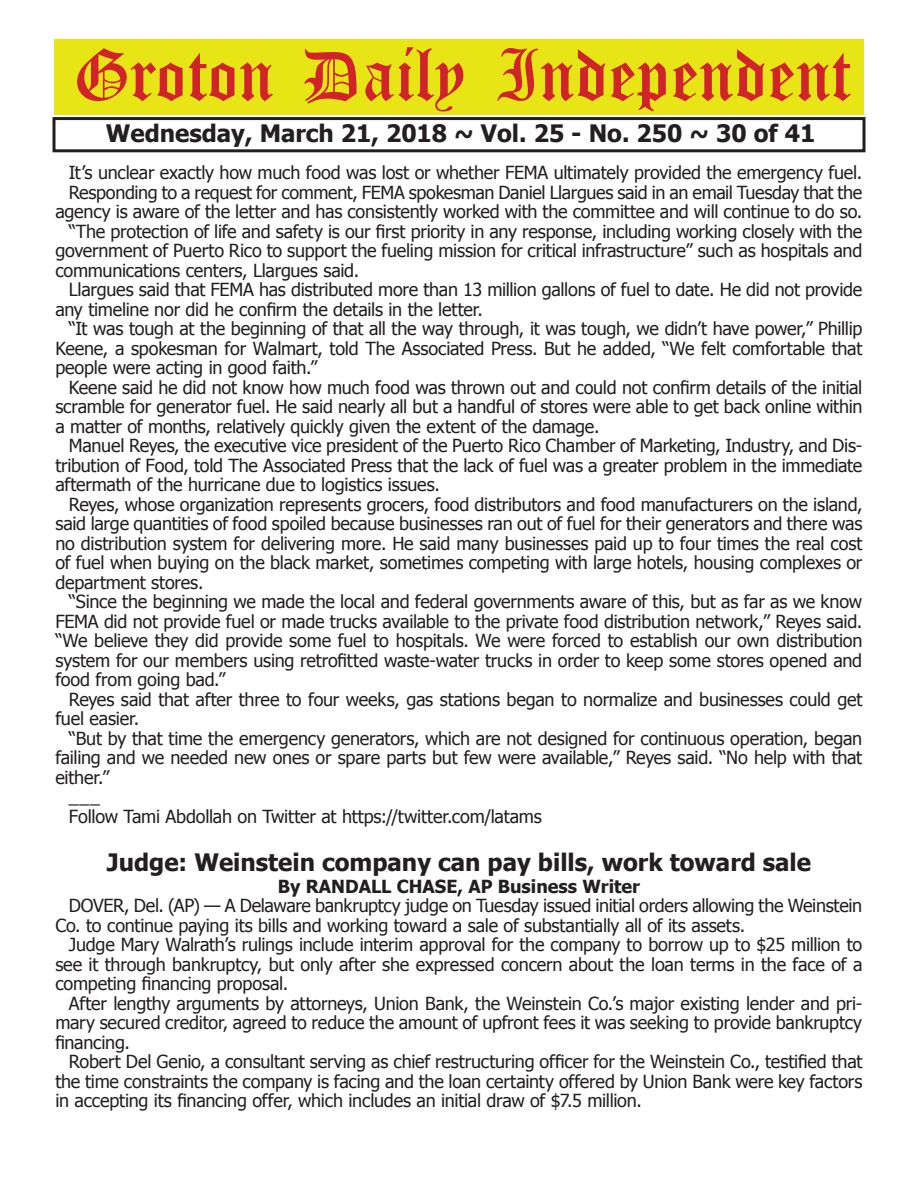
<style>
.page{position:relative;width:918px;height:1188px;background:#fff}
.page>*{position:absolute;margin:0;border:0;box-sizing:border-box;transform-origin:0 0}
.t1{font:54px "Old English Five";color:#d1232a}
.t2{font:700 24px "Tahoma";color:#231f20}
.t3{font:18px/19.5px "Tahoma";letter-spacing:-.015em;color:#231f20;text-align:justify}
.t4{font:700 18px "Tahoma";color:#231f20}
</style>
<div class="page">
<div style="left:52px;top:117px;width:814px;height:35px;border:3px solid #231f20"></div>
<div style="left:54px;top:40px;width:810px;height:75px;background:#e7e515"></div>
<h1 class="t1" style="left:73px;top:50px;width:779px">Groton Daily Independent</h1>
<h2 class="t2" style="left:106px;top:116px;width:711px">Wednesday, March 21, 2018 ~ Vol. 25 - No. 250 ~ 30 of 41</h2>
<p class="t3" style="left:69px;top:162px;width:795px">It’s unclear exactly how much food was lost or whether FEMA ultimately provided the emergency fuel.</p>
<p class="t3" style="left:69px;top:182px;width:795px">Responding to a request for comment, FEMA spokesman Daniel Llargues said in an email Tuesday that the</p>
<p class="t3" style="left:55px;top:201px;width:808px">agency is aware of the letter and has consistently worked with the committee and will continue to do so.</p>
<p class="t3" style="left:69px;top:221px;width:795px">“The protection of life and safety is our first priority in any response, including working closely with the</p>
<p class="t3" style="left:55px;top:240px;width:809px">government of Puerto Rico to support the fueling mission for critical infrastructure” such as hospitals and</p>
<p class="t3" style="left:55px;top:260px;width:305px">communications centers, Llargues said.</p>
<p class="t3" style="left:69px;top:279px;width:795px">Llargues said that FEMA has distributed more than 13 million gallons of fuel to date. He did not provide</p>
<p class="t3" style="left:55px;top:299px;width:429px">any timeline nor did he confirm the details in the letter.</p>
<p class="t3" style="left:69px;top:318px;width:795px">“It was tough at the beginning of that all the way through, it was tough, we didn’t have power,” Phillip</p>
<p class="t3" style="left:55px;top:338px;width:809px">Keene, a spokesman for Walmart, told The Associated Press. But he added, “We felt comfortable that</p>
<p class="t3" style="left:55px;top:357px;width:264px">people were acting in good faith.”</p>
<p class="t3" style="left:69px;top:377px;width:795px">Keene said he did not know how much food was thrown out and could not confirm details of the initial</p>
<p class="t3" style="left:55px;top:396px;width:809px">scramble for generator fuel. He said nearly all but a handful of stores were able to get back online within</p>
<p class="t3" style="left:55px;top:416px;width:546px">a matter of months, relatively quickly given the extent of the damage.</p>
<p class="t3" style="left:69px;top:435px;width:795px">Manuel Reyes, the executive vice president of the Puerto Rico Chamber of Marketing, Industry, and Dis-</p>
<p class="t3" style="left:55px;top:455px;width:809px">tribution of Food, told The Associated Press that the lack of fuel was a greater problem in the immediate</p>
<p class="t3" style="left:55px;top:474px;width:386px">aftermath of the hurricane due to logistics issues.</p>
<p class="t3" style="left:69px;top:494px;width:795px">Reyes, whose organization represents grocers, food distributors and food manufacturers on the island,</p>
<p class="t3" style="left:55px;top:513px;width:809px">said large quantities of food spoiled because businesses ran out of fuel for their generators and there was</p>
<p class="t3" style="left:55px;top:533px;width:808px">no distribution system for delivering more. He said many businesses paid up to four times the real cost</p>
<p class="t3" style="left:55px;top:552px;width:809px">of fuel when buying on the black market, sometimes competing with large hotels, housing complexes or</p>
<p class="t3" style="left:55px;top:572px;width:150px">department stores.</p>
<p class="t3" style="left:69px;top:591px;width:795px">“Since the beginning we made the local and federal governments aware of this, but as far as we know</p>
<p class="t3" style="left:55px;top:611px;width:808px">FEMA did not provide fuel or made trucks available to the private food distribution network,” Reyes said.</p>
<p class="t3" style="left:55px;top:630px;width:809px">“We believe they did provide some fuel to hospitals. We were forced to establish our own distribution</p>
<p class="t3" style="left:55px;top:650px;width:808px">system for our members using retrofitted waste-water trucks in order to keep some stores opened and</p>
<p class="t3" style="left:55px;top:669px;width:172px">food from going bad.”</p>
<p class="t3" style="left:69px;top:689px;width:795px">Reyes said that after three to four weeks, gas stations began to normalize and businesses could get</p>
<p class="t3" style="left:55px;top:708px;width:85px">fuel easier.</p>
<p class="t3" style="left:69px;top:728px;width:795px">“But by that time the emergency generators, which are not designed for continuous operation, began</p>
<p class="t3" style="left:55px;top:747px;width:808px">failing and we needed new ones or spare parts but few were available,” Reyes said. “No help with that</p>
<p class="t3" style="left:55px;top:766px;width:56px">either.”</p>
<p class="t3" style="left:69px;top:786px;width:33px">___</p>
<p class="t3" style="left:69px;top:805px;width:475px">Follow Tami Abdollah on Twitter at https://twitter.com/latams</p>
<h2 class="t2" style="left:107px;top:846px;width:706px">Judge: Weinstein company can pay bills, work toward sale</h2>
<p class="t4" style="left:278px;top:874px;width:364px">By RANDALL CHASE, AP Business Writer</p>
<p class="t3" style="left:55px;top:895px;width:808px;text-indent:14px">DOVER, Del. (AP) — A Delaware bankruptcy judge on Tuesday issued initial orders allowing the Weinstein<br>Co. to continue paying its bills and working toward a sale of substantially all of its assets.</p>
<p class="t3" style="left:55px;top:934px;width:809px;text-indent:14px">Judge Mary Walrath’s rulings include interim approval for the company to borrow up to $25 million to see it through bankruptcy, but only after she expressed concern about the loan terms in the face of a competing financing proposal.</p>
<p class="t3" style="left:55px;top:993px;width:809px;text-indent:13px">After lengthy arguments by attorneys, Union Bank, the Weinstein Co.’s major existing lender and pri&shy;mary secured creditor, agreed to reduce the amount of upfront fees it was seeking to provide bankruptcy financing.</p>
<p class="t3" style="left:55px;top:1051px;width:809px;text-indent:14px">Robert Del Genio, a consultant serving as chief restructuring officer for the Weinstein Co., testified that the time constraints the company is facing and the loan certainty offered by Union Bank were key factors in accepting its financing offer, which includes an initial draw of $7.5 million.</p>
</div>
